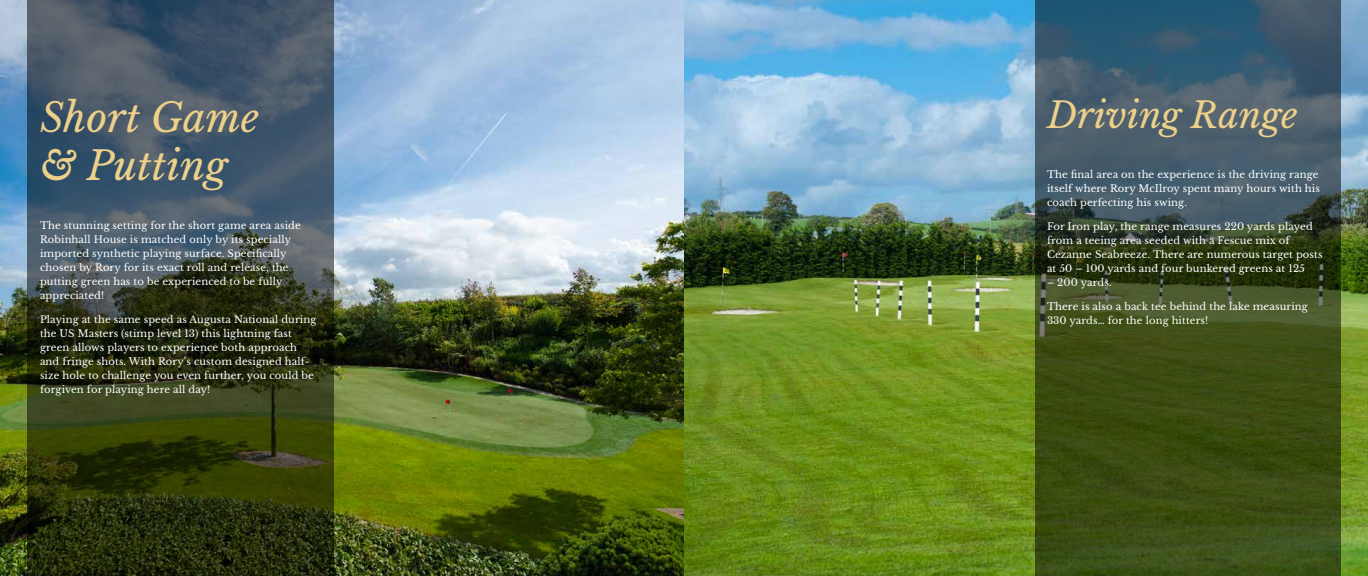
<style>
.page{position:relative;width:1368px;height:576px;background:#fff}
.page>*{position:absolute;margin:0;border:0;box-sizing:border-box;transform-origin:0 0}
.t1{font:italic 40px/48px "Libre Baskerville";color:#edd089}
.t2{font:italic 36px "Libre Baskerville";color:#edd089}
.t3{font:10px/14px "Libre Baskerville";letter-spacing:.01em;color:#fff}
</style>
<div class="page">
<img style="left:0;top:0;width:1368px;height:576px">
<svg style="left:28px;top:0;width:306px;height:576px;background:#37443a"></svg>
<svg style="left:1035px;top:0;width:306px;height:576px;background:#3c5037"></svg>
<h1 class="t1" style="left:40px;top:94px;width:220px">Short Game &amp; Putting</h1>
<p class="t3" style="left:40px;top:219px;width:262px">The stunning setting for the short game area aside Robinhall House is matched only by its specially imported synthetic playing surface. Specifically chosen by Rory for its exact roll and release, the putting green has to be experienced to be fully appreciated!</p>
<p class="t3" style="left:40px;top:313px;width:278px">Playing at the same speed as Augusta National during the US Masters (stimp level 13) this lightning fast green allows players to experience both approach and fringe shots. With Rory’s custom designed half&shy;size hole to challenge you even further, you could be forgiven for playing here all day!</p>
<h2 class="t2" style="left:1047px;top:93px;width:252px">Driving Range</h2>
<p class="t3" style="left:1047px;top:167px;width:275px">The final area on the experience is the driving range itself where Rory McIlroy spent many hours with his coach perfecting his swing.</p>
<p class="t3" style="left:1047px;top:219px;width:277px">For Iron play, the range measures 220 yards played from a teeing area seeded with a Fescue mix of Cezanne Seabreeze. There are numerous target posts at 50 – 100 yards and four bunkered greens at 125</p>
<p class="t3" style="left:1047px;top:275px;width:66px">– 200 yards.</p>
<p class="t3" style="left:1047px;top:299px;width:262px">There is also a back tee behind the lake measuring<br>330 yards… for the long hitters!</p>
</div>
